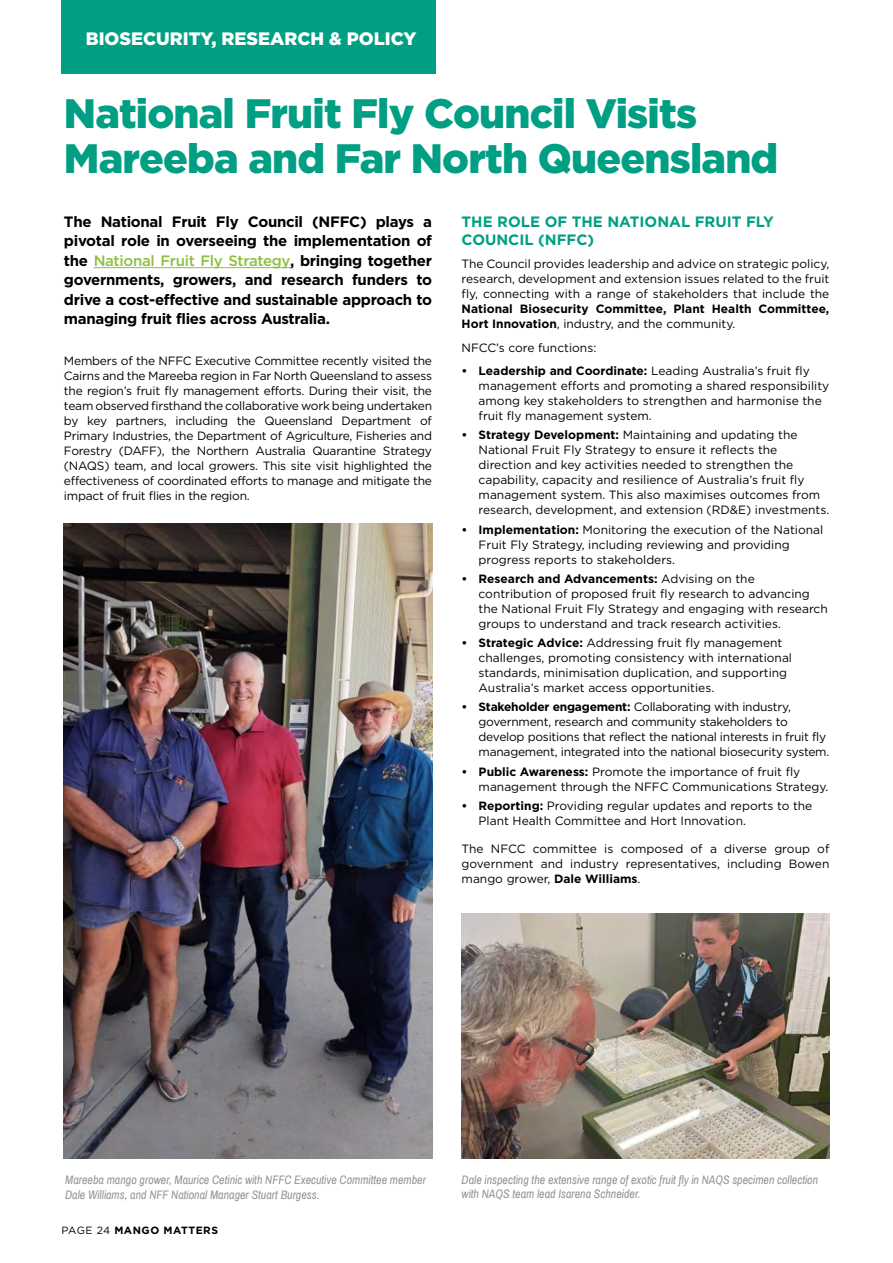
<style>
.page{position:relative;width:893px;height:1263px;background:#fff}
.page>*{position:absolute;margin:0;border:0;box-sizing:border-box;transform-origin:0 0}
.t1{font:900 41.1px/45px "Gotham";letter-spacing:-.02em;color:#009f83}
.t2{font:900 18px "Gotham";color:#fff}
.t3{font:700 15px/19.5px "Gotham";letter-spacing:-.02em;color:#000;text-align:justify}
.t4{font:700 15px/18px "Gotham";color:#009f83}
.t5{font:12px/15px "Gotham";color:#000}
.t6{font:italic 12px/15px "Archivo Narrow";color:#939598}
.t7{font:12px/15px "Gotham";letter-spacing:-.02em;color:#000}
.t8{font:700 12px/15px "Gotham";color:#000}
.t9{font:700 10.5px "Gotham";letter-spacing:.05em;color:#000}
.s1{font-weight:500;color:#8ebe3f}
.s2{font-weight:400}
.s3{font-weight:700}
</style>
<div class="page">
<div style="left:62px;top:0;width:374px;height:73px;background:#009f83"></div>
<hr style="left:94px;top:267px;width:196px;height:1px;background:#8ebe3f">
<img style="left:462px;top:913px;width:367px;height:245px">
<img style="left:64px;top:523px;width:368px;height:635px">
<h2 class="t2" style="left:86px;top:28px;width:332px">BIOSECURITY, RESEARCH &amp; POLICY</h2>
<h1 class="t1" style="left:64px;top:90px;width:716px">National Fruit Fly Council Visits<br>Mareeba and Far North Queensland</h1>
<p class="t3" style="left:64px;top:211px;width:370px">The National Fruit Fly Council (NFFC) plays a pivotal role in overseeing the implementation of the <span class="s1">National Fruit Fly Strategy</span>, bringing together governments, growers, and research funders to drive a cost-effective and sustainable approach to managing fruit flies across Australia.</p>
<p class="t5" style="left:64px;top:353px;width:370px;text-align:justify">Members of the NFFC Executive Committee recently visited the Cairns and the Mareeba region in Far North Queensland to assess the region’s fruit fly management efforts. During their visit, the team observed firsthand the collaborative work being undertaken by key partners, including the Queensland Department of Primary Industries, the Department of Agriculture, Fisheries and Forestry (DAFF), the Northern Australia Quarantine Strategy (NAQS) team, and local growers. This site visit highlighted the effectiveness of coordinated efforts to manage and mitigate the impact of fruit flies in the region.</p>
<p class="t4" style="left:462px;top:212px;width:314px">THE ROLE OF THE NATIONAL FRUIT FLY<br>COUNCIL (NFFC)</p>
<p class="t5" style="left:462px;top:256px;width:369px;text-align:justify">The Council provides leadership and advice on strategic policy, research, development and extension issues related to the fruit fly, connecting with a range of stakeholders that include the</p>
<p class="t8" style="left:462px;top:301px;width:369px">National Biosecurity Committee, Plant Health Committee,<br>Hort Innovation<span class="s2">, industry, and the community.</span></p>
<p class="t5" style="left:462px;top:340px;width:136px">NFCC’s core functions:</p>
<p class="t5" style="left:479px;top:363px;width:352px;text-indent:-17px"><span class="s3">• Leadership and Coordinate:</span> Leading Australia’s fruit fly management efforts and promoting a shared responsibility among key stakeholders to strengthen and harmonise the fruit fly management system.</p>
<p class="t5" style="left:479px;top:427px;width:352px;text-indent:-17px"><span class="s3">• Strategy Development:</span> Maintaining and updating the National Fruit Fly Strategy to ensure it reflects the direction and key activities needed to strengthen the capability, capacity and resilience of Australia’s fruit fly management system. This also maximises outcomes from research, development, and extension (RD&amp;E) investments.</p>
<p class="t5" style="left:479px;top:522px;width:346px;text-indent:-17px"><span class="s3">• Implementation:</span> Monitoring the execution of the National<br>Fruit Fly Strategy, including reviewing and providing progress reports to stakeholders.</p>
<p class="t5" style="left:479px;top:571px;width:351px;text-indent:-17px"><span class="s3">• Research and Advancements:</span> Advising on the contribution of proposed fruit fly research to advancing the National Fruit Fly Strategy and engaging with research groups to understand and track research activities.</p>
<p class="t5" style="left:479px;top:635px;width:315px;text-indent:-17px"><span class="s3">• Strategic Advice:</span> Addressing fruit fly management challenges, promoting consistency with international standards, minimisation duplication, and supporting Australia’s market access opportunities.</p>
<p class="t7" style="left:479px;top:699px;width:352px;text-indent:-17px"><span class="s3">• Stakeholder engagement:</span> Collaborating with industry, government, research and community stakeholders to develop positions that reflect the national interests in fruit fly management, integrated into the national biosecurity system.</p>
<p class="t5" style="left:479px;top:764px;width:351px;text-indent:-17px"><span class="s3">• Public Awareness:</span> Promote the importance of fruit fly management through the NFFC Communications Strategy.</p>
<p class="t5" style="left:479px;top:798px;width:335px;text-indent:-17px"><span class="s3">• Reporting:</span> Providing regular updates and reports to the<br>Plant Health Committee and Hort Innovation.</p>
<p class="t5" style="left:462px;top:841px;width:369px;text-align:justify">The NFCC committee is composed of a diverse group of government and industry representatives, including Bowen mango grower, <span class="s3">Dale Williams</span>.</p>
<p class="t6" style="left:65px;top:1173px;width:362px">Mareeba mango grower, Maurice Cetinic with NFFC Executive Committee member<br>Dale Williams, and NFF National Manager Stuart Burgess.</p>
<p class="t6" style="left:462px;top:1173px;width:358px;line-height:13.5px">Dale inspecting the extensive range of exotic fruit fly in NAQS specimen collection with NAQS team lead Isarena Schneider.</p>
<p class="t9" style="left:62px;top:1224px;width:158px"><span class="s2">PAGE 24</span> MANGO MATTERS</p>
</div>
